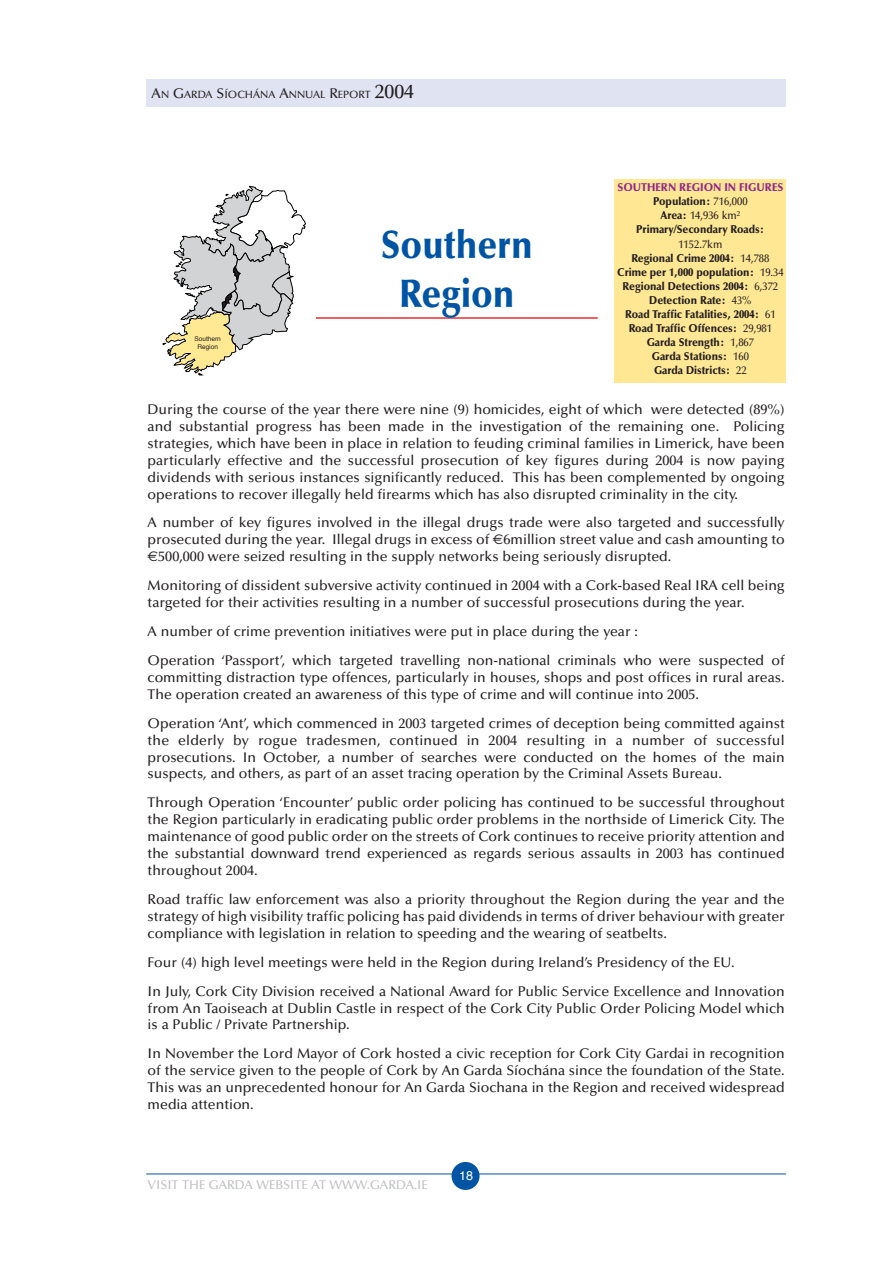
<style>
.page{position:relative;width:893px;height:1263px;background:#fff}
.page>*{position:absolute;margin:0;border:0;box-sizing:border-box;transform-origin:0 0}
.t1{font:900 39.45px/48.4px "Optima";color:#0054a4;text-align:center;scale:.9 1}
.t2{font:500 14.1px/17px "Optima";color:#231f20;text-align:justify}
.t3{font:500 12.75px "Optima";color:#bec0c2}
.t4{font:12.75px "Helvetica";color:#fff}
.t5{font:900 11.25px/14.1px "Optima";color:#231f20;text-align:center;scale:.93 1}
.t6{font:500 10.65px "Optima";color:#231f20}
.t7{font:6.45px/7.9px "Helvetica";color:#231f20;text-align:center}
.s1{font-size:14.1px}
.s2{font-size:19.8px}
.s3{color:#90288c}
.s4{font-weight:500}
.s5{font-family:"Euro Sans";font-weight:400}
</style>
<div class="page">
<hr style="left:146px;top:1174px;width:640px;height:1px;background:#0054a4">
<div style="left:451px;top:1162px;width:28px;height:28px;background:#0054a4;border-radius:50%"></div>
<div style="left:146px;top:79px;width:640px;height:28px;background:#e0e3f2"></div>
<hr style="left:316px;top:317px;width:281px;height:2px;background:#ed1e25">
<svg style="left:162px;top:186px;width:144px;height:189px"></svg>
<div style="left:614px;top:179px;width:172px;height:204px;background:#ffe794"></div>
<p class="t6" style="left:152px;top:90px;width:264px"><span class="s1">A</span>N <span class="s1">G</span>ARDA <span class="s1">S</span>ÍOCHÁNA <span class="s1">A</span>NNUAL <span class="s1">R</span>EPORT <span class="s2">2004</span></p>
<p class="t7" style="left:194px;top:335px;width:28px">Southern<br>Region</p>
<h1 class="t1" style="left:381px;top:225px;width:170px">Southern<br>Region</h1>
<p class="t5" style="left:617px;top:181px;width:180px"><span class="s3">SOUTHERN REGION IN FIGURES<br></span>Population: <span class="s4">716,000<br></span>Area: <span class="s4">14,936 km</span><sup>2<br></sup>Primary/Secondary Roads:</p>
<p class="t5" style="left:617px;top:238px;width:181px"><span class="s4">1152.7km<br></span>Regional Crime 2004: <span class="s4">14,788<br></span>Crime per 1,000 population: <span class="s4">19.34<br></span>Regional Detections 2004: <span class="s4">6,372<br></span>Detection Rate: <span class="s4">43%<br></span>Road Traffic Fatalities, 2004: <span class="s4">61<br></span>Road Traffic Offences: <span class="s4">29,981<br></span>Garda Strength: <span class="s4">1,867<br></span>Garda Stations: <span class="s4">160<br></span>Garda Districts: <span class="s4">22</span></p>
<p class="t2" style="left:148px;top:402px;width:638px">During the course of the year there were nine (9) homicides, eight of which were detected (89%) and substantial progress has been made in the investigation of the remaining one. Policing strategies, which have been in place in relation to feuding criminal families in Limerick, have been particularly effective and the successful prosecution of key figures during 2004 is now paying dividends with serious instances significantly reduced. This has been complemented by ongoing operations to recover illegally held firearms which has also disrupted criminality in the city.</p>
<p class="t2" style="left:148px;top:516px;width:638px">A number of key figures involved in the illegal drugs trade were also targeted and successfully prosecuted during the year. Illegal drugs in excess of <span class="s5">€</span>6million street value and cash amounting to <span class="s5">€</span>500,000 were seized resulting in the supply networks being seriously disrupted.</p>
<p class="t2" style="left:148px;top:578px;width:638px">Monitoring of dissident subversive activity continued in 2004 with a Cork-based Real IRA cell being targeted for their activities resulting in a number of successful prosecutions during the year.</p>
<p class="t2" style="left:148px;top:618px;width:638px;line-height:29px">A number of crime prevention initiatives were put in place during the year :<br>Operation ‘Passport’, which targeted travelling non-national criminals who were suspected of</p>
<p class="t2" style="left:148px;top:670px;width:638px">committing distraction type offences, particularly in houses, shops and post offices in rural areas.<br>The operation created an awareness of this type of crime and will continue into 2005.</p>
<p class="t2" style="left:148px;top:716px;width:638px">Operation ‘Ant’, which commenced in 2003 targeted crimes of deception being committed against the elderly by rogue tradesmen, continued in 2004 resulting in a number of successful prosecutions. In October, a number of searches were conducted on the homes of the main suspects, and others, as part of an asset tracing operation by the Criminal Assets Bureau.</p>
<p class="t2" style="left:148px;top:795px;width:638px">Through Operation ‘Encounter’ public order policing has continued to be successful throughout the Region particularly in eradicating public order problems in the northside of Limerick City. The maintenance of good public order on the streets of Cork continues to receive priority attention and the substantial downward trend experienced as regards serious assaults in 2003 has continued throughout 2004.</p>
<p class="t2" style="left:148px;top:892px;width:638px">Road traffic law enforcement was also a priority throughout the Region during the year and the strategy of high visibility traffic policing has paid dividends in terms of driver behaviour with greater compliance with legislation in relation to speeding and the wearing of seatbelts.</p>
<p class="t2" style="left:148px;top:949px;width:638px;line-height:29px">Four (4) high level meetings were held in the Region during Ireland’s Presidency of the EU.<br>In July, Cork City Division received a National Award for Public Service Excellence and Innovation</p>
<p class="t2" style="left:148px;top:1001px;width:638px">from An Taoiseach at Dublin Castle in respect of the Cork City Public Order Policing Model which is a Public / Private Partnership.</p>
<p class="t2" style="left:148px;top:1046px;width:638px">In November the Lord Mayor of Cork hosted a civic reception for Cork City Gardai in recognition of the service given to the people of Cork by An Garda Síochána since the foundation of the State.<br>This was an unprecedented honour for An Garda Siochana in the Region and received widespread media attention.</p>
<p class="t3" style="left:148px;top:1179px;width:282px">VISIT THE GARDA WEBSITE AT WWW.GARDA.IE</p>
<p class="t4" style="left:459px;top:1170px;width:16px">18</p>
</div>
